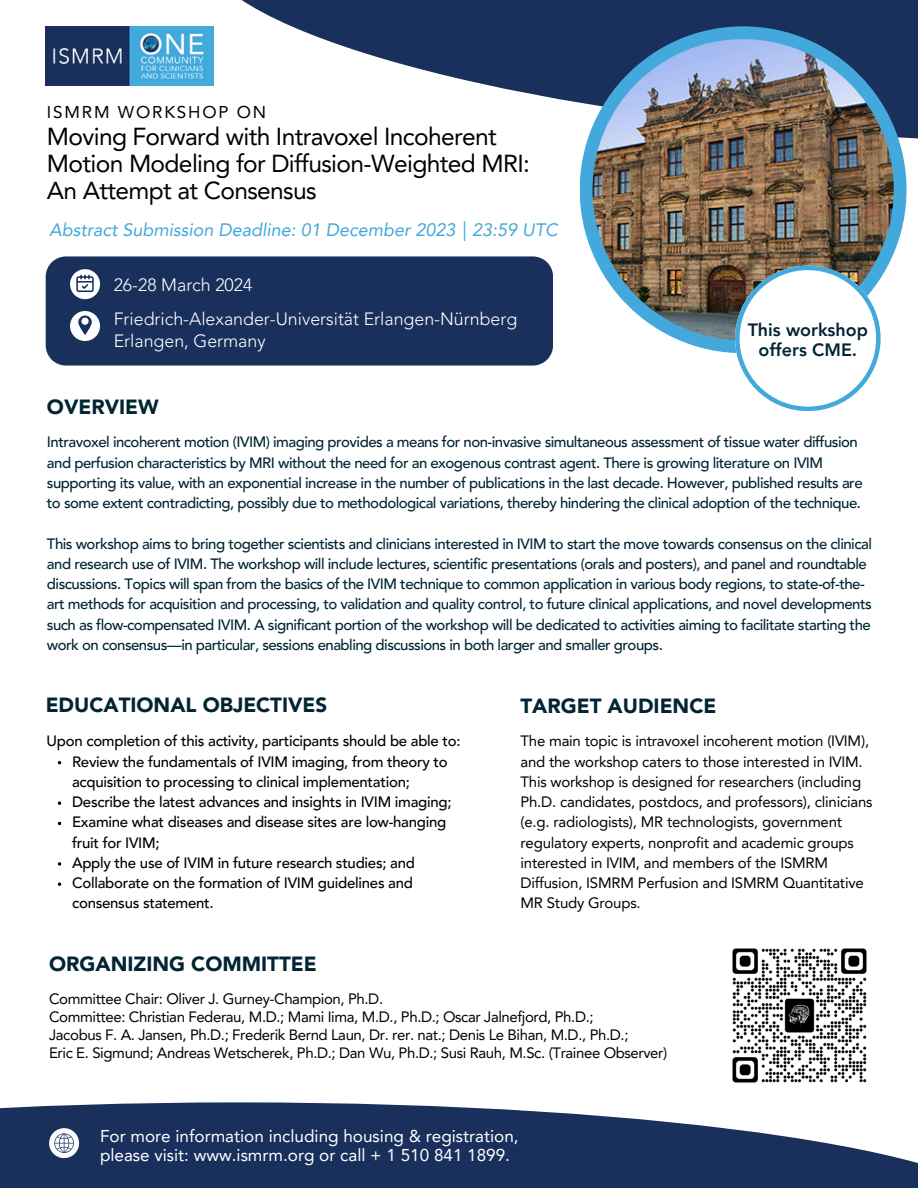
<style>
.page{position:relative;width:918px;height:1188px;background:#fff}
.page>*{position:absolute;margin:0;border:0;box-sizing:border-box;transform-origin:0 0}
.t1{font:24.6px/27px "Avenir LT Pro";letter-spacing:-.025em;color:#000}
.t2{font:900 20.55px "Avenir LT Pro";color:#022534}
.t3{font:italic 18px "Avenir LT Pro";color:#42a9dc}
.t4{font:300 17.85px "Avenir LT Pro";color:#fff}
.t5{font:800 17.85px/20.2px "Avenir LT Pro";color:#022534;text-align:center}
.t6{font:17.1px "Avenir LT Pro";color:#fff}
.t7{font:17.1px "Avenir LT Pro";letter-spacing:.105em;color:#000}
.t8{font:500 15px/20.2px "Avenir LT Pro";letter-spacing:-.035em;color:#022534}
.t9{font:15px/20.2px "Avenir LT Pro";letter-spacing:-.015em;color:#000}
.t10{font:500 15px/20.2px "Avenir LT Pro";letter-spacing:-.02em;color:#000}
</style>
<div class="page">
<div style="left:46px;top:256px;width:507px;height:110px;background:#19305c"></div>
<svg style="left:0;top:1102px;width:918px;height:86px;fill:#19305c"></svg>
<svg style="left:213px;top:0;width:705px;height:160px;fill:#19305c"></svg>
<img style="left:46px;top:26px;width:167px;height:60px">
<div style="left:580px;top:26px;width:327px;height:327px;background:#43a9dc;border-radius:50%"></div>
<img style="left:593px;top:39px;width:301px;height:301px;border-radius:50%">
<svg style="left:70px;top:269px;width:30px;height:30px"></svg>
<svg style="left:70px;top:311px;width:30px;height:30px"></svg>
<svg style="left:49px;top:1128px;width:30px;height:30px"></svg>
<svg style="left:735px;top:266px;width:145px;height:145px"></svg>
<img style="left:732px;top:948px;width:135px;height:135px">
<svg style="left:58px;top:801px;width:3px;height:4px"></svg>
<svg style="left:58px;top:862px;width:3px;height:4px"></svg>
<svg style="left:58px;top:882px;width:3px;height:4px"></svg>
<p class="t7" style="left:47px;top:105px;width:221px">ISMRM WORKSHOP ON</p>
<p class="t1" style="left:47px;top:126px;width:485px">Moving Forward with Intravoxel Incoherent<br>Motion Modeling for Diffusion-Weighted MRI:</p>
<p class="t1" style="left:47px;top:180px;width:271px">An Attempt at Consensus</p>
<p class="t3" style="left:49px;top:222px;width:510px">Abstract Submission Deadline: 01 December 2023 | 23:59 UTC</p>
<p class="t4" style="left:114px;top:277px;width:140px">26-28 March 2024</p>
<p class="t4" style="left:114px;top:312px;width:405px">Friedrich-Alexander-Universität Erlangen-Nürnberg</p>
<p class="t4" style="left:114px;top:333px;width:153px">Erlangen, Germany</p>
<p class="t2" style="left:47px;top:399px;width:113px">OVERVIEW</p>
<p class="t5" style="left:748px;top:321px;width:122px">This workshop offers CME.</p>
<p class="t8" style="left:47px;top:433px;width:817px">Intravoxel incoherent motion (IVIM) imaging provides a means for non-invasive simultaneous assessment of tissue water diffusion and perfusion characteristics by MRI without the need for an exogenous contrast agent. There is growing literature on IVIM supporting its value, with an exponential increase in the number of publications in the last decade. However, published results are to some extent contradicting, possibly due to methodological variations, thereby hindering the clinical adoption of the technique.</p>
<p class="t8" style="left:47px;top:535px;width:826px">This workshop aims to bring together scientists and clinicians interested in IVIM to start the move towards consensus on the clinical and research use of IVIM. The workshop will include lectures, scientific presentations (orals and posters), and panel and roundtable discussions. Topics will span from the basics of the IVIM technique to common application in various body regions, to state-of-the&shy;art methods for acquisition and processing, to validation and quality control, to future clinical applications, and novel developments such as flow-compensated IVIM. A significant portion of the workshop will be dedicated to activities aiming to facilitate starting the work on consensus—in particular, sessions enabling discussions in both larger and smaller groups.</p>
<p class="t2" style="left:46px;top:696px;width:283px">EDUCATIONAL OBJECTIVES</p>
<p class="t2" style="left:521px;top:698px;width:197px">TARGET AUDIENCE</p>
<p class="t10" style="left:47px;top:732px;width:416px">Upon completion of this activity, participants should be able to:</p>
<p class="t9" style="left:521px;top:732px;width:354px">The main topic is intravoxel incoherent motion (IVIM), and the workshop caters to those interested in IVIM.<br>This workshop is designed for researchers (including Ph.D. candidates, postdocs, and professors), clinicians (e.g. radiologists), MR technologists, government regulatory experts, nonprofit and academic groups interested in IVIM, and members of the ISMRM Diffusion, ISMRM Perfusion and ISMRM Quantitative MR Study Groups.</p>
<p class="t10" style="left:72px;top:753px;width:377px">Review the fundamentals of IVIM imaging, from theory to acquisition to processing to clinical implementation;</p>
<p class="t10" style="left:72px;top:793px;width:381px">Describe the latest advances and insights in IVIM imaging;</p>
<p class="t10" style="left:72px;top:813px;width:376px">Examine what diseases and disease sites are low-hanging fruit for IVIM;</p>
<p class="t10" style="left:72px;top:854px;width:344px">Apply the use of IVIM in future research studies; and</p>
<p class="t10" style="left:72px;top:874px;width:342px">Collaborate on the formation of IVIM guidelines and consensus statement.</p>
<p class="t2" style="left:49px;top:956px;width:269px">ORGANIZING COMMITTEE</p>
<p class="t9" style="left:49px;top:990px;width:336px">Committee Chair: Oliver J. Gurney-Champion, Ph.D.</p>
<p class="t9" style="left:49px;top:1008px;width:546px">Committee: Christian Federau, M.D.; Mami Iima, M.D., Ph.D.; Oscar Jalnefjord, Ph.D.;</p>
<p class="t9" style="left:49px;top:1026px;width:581px">Jacobus F. A. Jansen, Ph.D.; Frederik Bernd Laun, Dr. rer. nat.; Denis Le Bihan, M.D., Ph.D.;</p>
<p class="t9" style="left:49px;top:1044px;width:620px">Eric E. Sigmund; Andreas Wetscherek, Ph.D.; Dan Wu, Ph.D.; Susi Rauh, M.Sc. (Trainee Observer)</p>
<p class="t6" style="left:100px;top:1129px;width:420px">For more information including housing &amp; registration,</p>
<p class="t6" style="left:100px;top:1149px;width:412px">please visit: www.ismrm.org or call + 1 510 841 1899.</p>
</div>
